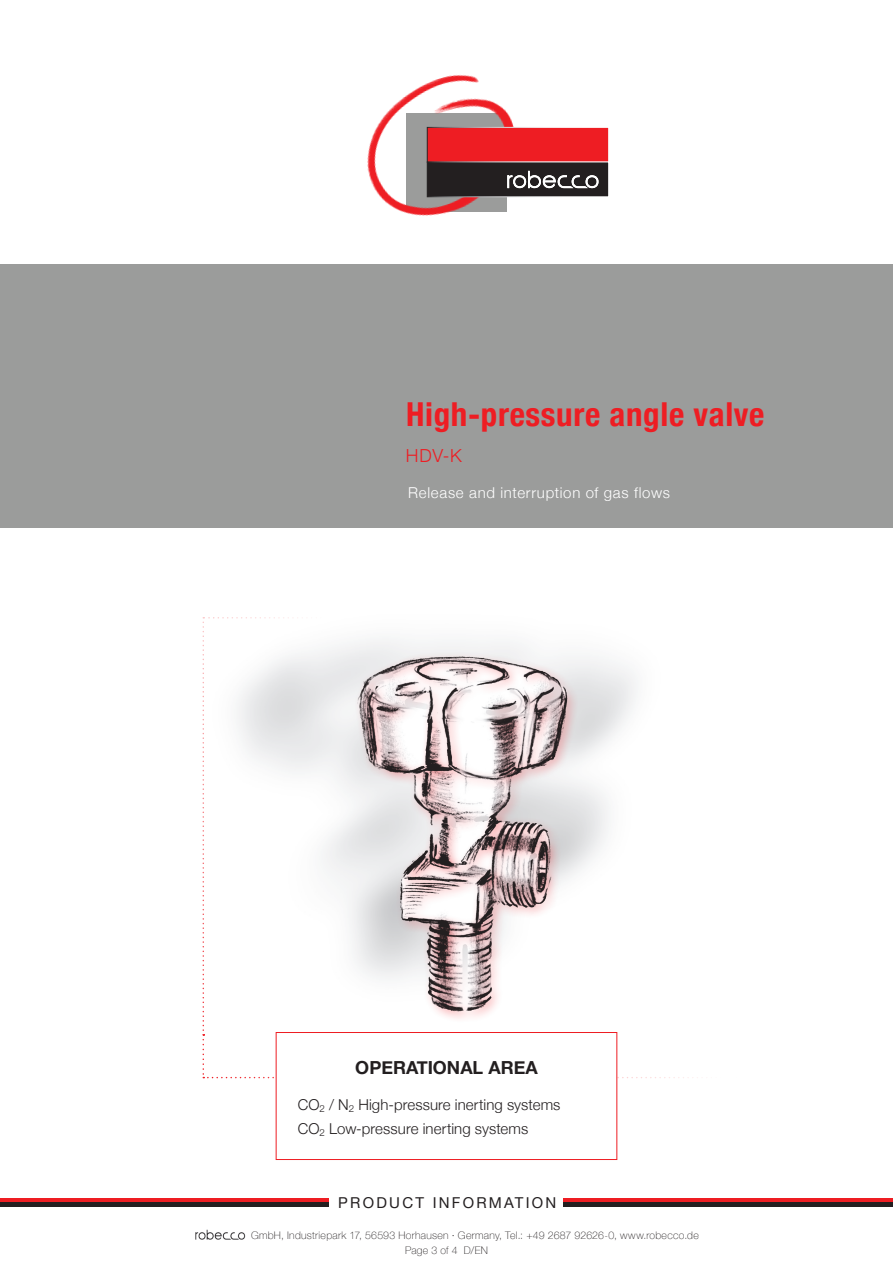
<style>
.page{position:relative;width:893px;height:1263px;background:#fff}
.page>*{position:absolute;margin:0;border:0;box-sizing:border-box;transform-origin:0 0}
.t1{font:700 condensed 33px "Helvetica Neue";letter-spacing:.02em;color:#ee1d23}
.t2{font:700 18px "Helvetica Neue";color:#231f20}
.t3{font:300 18px "Helvetica Neue";color:#ee1d23}
.t4{font:300 15px/24px "Helvetica Neue";letter-spacing:.005em;color:#231f20}
.t5{font:300 15px "Helvetica Neue";letter-spacing:.05em;color:#fff}
.t6{font:15px "Helvetica Neue";letter-spacing:.15em;color:#231f20}
.t7{font:100 10.5px/15px "Helvetica Neue";letter-spacing:.03em;color:#231f20}
</style>
<div class="page">
<div style="left:0;top:264px;width:893px;height:263px;background:#9b9c9b"></div>
<hr style="left:0;top:1198px;width:328px;height:4px;background:#ee1d23">
<hr style="left:0;top:1202px;width:328px;height:4px;background:#231f20">
<img style="left:195px;top:1229px;width:51px;height:11px">
<img style="left:367px;top:75px;width:147px;height:141px">
<div style="left:427px;top:127px;width:182px;height:35px;background:#ee1d23"></div>
<div style="left:427px;top:127px;width:182px;height:36px;border:1px solid #fff"></div>
<svg style="left:427px;top:162px;width:182px;height:35px;background:#3b3738"></svg>
<hr style="left:563px;top:1198px;width:330px;height:4px;background:#ee1d23">
<hr style="left:563px;top:1202px;width:330px;height:4px;background:#231f20">
<svg style="left:202px;top:617px;width:496px;height:461px"></svg>
<div style="left:276px;top:1032px;width:341px;height:127px;background:#fff"></div>
<div style="left:276px;top:1032px;width:341px;height:128px;border:1px solid #ee1d23"></div>
<img style="left:342px;top:645px;width:266px;height:381px">
<h1 class="t1" style="left:406px;top:387px;width:360px">High-pressure angle valve</h1>
<h2 class="t3" style="left:406px;top:441px;width:57px">HDV-K</h2>
<h3 class="t5" style="left:408px;top:481px;width:263px">Release and interruption of gas flows</h3>
<h2 class="t2" style="left:355px;top:1053px;width:184px">OPERATIONAL AREA</h2>
<h3 class="t4" style="left:298px;top:1092px;width:264px">CO<sub>2</sub> / N<sub>2</sub> High-pressure inerting systems<br>CO<sub>2</sub> Low-pressure inerting systems</h3>
<h3 class="t6" style="left:338px;top:1192px;width:220px">PRODUCT INFORMATION</h3>
<p class="t7" style="left:405px;top:1227px;width:295px;text-indent:-154px">GmbH, Industriepark 17, 56593 Horhausen · Germany, Tel.: +49 2687 92626-0, www.robecco.de<br>Page 3 of 4 D/EN</p>
</div>
